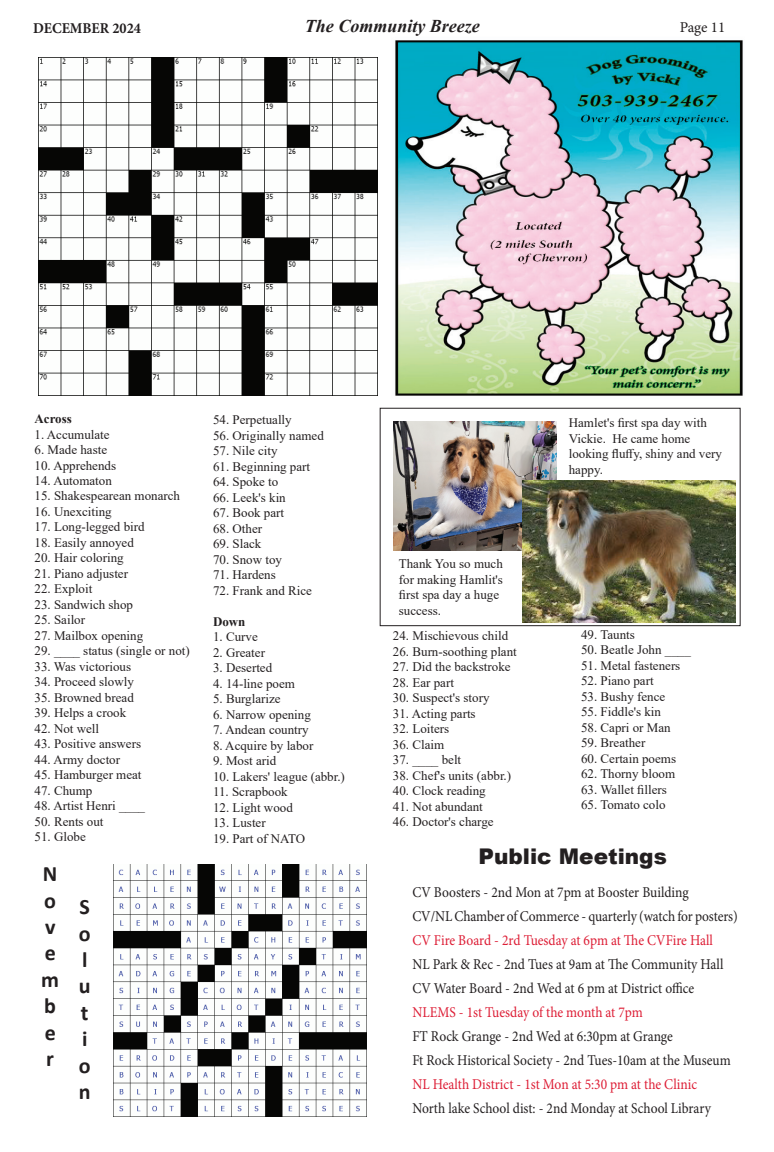
<style>
.page{position:relative;width:774px;height:1152px;background:#fff}
.page>*{position:absolute;margin:0;border:0;box-sizing:border-box;transform-origin:0 0}
.t1{font:700 22px/26.4px "Calibri";color:#231f20}
.t2{font:900 21.6px "Arial";color:#231f20}
.t3{font:italic 700 18px "Times New Roman";color:#231f20}
.t4{font:15px/24px "Minion Pro";letter-spacing:-.005em;color:#231f20;scale:.9 1}
.t5{font:15px "Minion Pro";color:#dd1d35;scale:.9 1}
.t6{font:700 15px "Minion Pro";color:#231f20;scale:.95 1}
.t7{font:15px "Minion Pro";letter-spacing:-.005em;color:#231f20}
.t8{font:13px/15.5px "Times New Roman";color:#231f20}
.t9{font:700 13px "Times New Roman";color:#231f20}
</style>
<div class="page">
<img style="left:395px;top:40px;width:348px;height:356px">
<img style="left:114px;top:865px;width:252px;height:251px">
<img style="left:39px;top:58px;width:338px;height:338px">
<img style="left:393px;top:421px;width:163px;height:130px">
<img style="left:523px;top:481px;width:213px;height:141px">
<div style="left:380px;top:408px;width:361px;height:218px;border:1px solid #231f20"></div>
<p class="t6" style="left:33px;top:18px;width:115px">DECEMBER 2024</p>
<h3 class="t3" style="left:305px;top:13px;width:177px">The Community Breeze</h3>
<p class="t7" style="left:680px;top:17px;width:47px">Page 11</p>
<p class="t9" style="left:35px;top:409px;width:39px">Across</p>
<p class="t8" style="left:35px;top:426px;width:77px">1. Accumulate</p>
<p class="t8" style="left:35px;top:441px;width:74px">6. Made haste</p>
<p class="t8" style="left:35px;top:457px;width:83px">10. Apprehends</p>
<p class="t8" style="left:35px;top:472px;width:79px">14. Automaton</p>
<p class="t8" style="left:35px;top:488px;width:147px">15. Shakespearean monarch</p>
<p class="t8" style="left:35px;top:503px;width:79px">16. Unexciting</p>
<p class="t8" style="left:35px;top:519px;width:112px">17. Long-legged bird</p>
<p class="t8" style="left:35px;top:534px;width:101px">18. Easily annoyed</p>
<p class="t8" style="left:35px;top:550px;width:91px">20. Hair coloring</p>
<p class="t8" style="left:35px;top:565px;width:95px">21. Piano adjuster</p>
<p class="t8" style="left:35px;top:581px;width:59px">22. Exploit</p>
<p class="t8" style="left:35px;top:596px;width:100px">23. Sandwich shop</p>
<p class="t8" style="left:35px;top:612px;width:52px">25. Sailor</p>
<p class="t8" style="left:35px;top:627px;width:110px">27. Mailbox opening</p>
<p class="t8" style="left:35px;top:643px;width:157px">29. ____ status (single or not)</p>
<p class="t8" style="left:35px;top:658px;width:98px">33. Was victorious</p>
<p class="t8" style="left:35px;top:674px;width:101px">34. Proceed slowly</p>
<p class="t8" style="left:35px;top:689px;width:101px">35. Browned bread</p>
<p class="t8" style="left:35px;top:705px;width:93px">39. Helps a crook</p>
<p class="t8" style="left:35px;top:720px;width:66px">42. Not well</p>
<p class="t8" style="left:35px;top:736px;width:108px">43. Positive answers</p>
<p class="t8" style="left:35px;top:751px;width:87px">44. Army doctor</p>
<p class="t8" style="left:35px;top:767px;width:108px">45. Hamburger meat</p>
<p class="t8" style="left:35px;top:782px;width:59px">47. Chump</p>
<p class="t8" style="left:35px;top:798px;width:112px">48. Artist Henri ____</p>
<p class="t8" style="left:35px;top:813px;width:70px">50. Rents out</p>
<p class="t8" style="left:35px;top:829px;width:53px">51. Globe</p>
<h1 class="t1" style="left:41px;top:860px;width:19px">N o v e m b e r</h1>
<h1 class="t1" style="left:79px;top:893px;width:13px">S o l u t i o n</h1>
<p class="t8" style="left:213px;top:412px;width:80px">54. Perpetually</p>
<p class="t8" style="left:213px;top:427px;width:112px">56. Originally named</p>
<p class="t8" style="left:213px;top:443px;width:66px">57. Nile city</p>
<p class="t8" style="left:213px;top:458px;width:99px">61. Beginning part</p>
<p class="t8" style="left:213px;top:474px;width:67px">64. Spoke to</p>
<p class="t8" style="left:213px;top:489px;width:74px">66. Leek's kin</p>
<p class="t8" style="left:213px;top:505px;width:73px">67. Book part</p>
<p class="t8" style="left:213px;top:520px;width:51px">68. Other</p>
<p class="t8" style="left:213px;top:536px;width:50px">69. Slack</p>
<p class="t8" style="left:213px;top:551px;width:70px">70. Snow toy</p>
<p class="t8" style="left:213px;top:567px;width:64px">71. Hardens</p>
<p class="t8" style="left:213px;top:582px;width:100px">72. Frank and Rice</p>
<p class="t9" style="left:213px;top:612px;width:34px">Down</p>
<p class="t8" style="left:213px;top:629px;width:46px">1. Curve</p>
<p class="t8" style="left:213px;top:644px;width:53px">2. Greater</p>
<p class="t8" style="left:213px;top:660px;width:61px">3. Deserted</p>
<p class="t8" style="left:213px;top:675px;width:83px">4. 14-line poem</p>
<p class="t8" style="left:213px;top:691px;width:69px">5. Burglarize</p>
<p class="t8" style="left:213px;top:706px;width:99px">6. Narrow opening</p>
<p class="t8" style="left:213px;top:722px;width:97px">7. Andean country</p>
<p class="t8" style="left:213px;top:737px;width:102px">8. Acquire by labor</p>
<p class="t8" style="left:213px;top:753px;width:65px">9. Most arid</p>
<p class="t8" style="left:213px;top:768px;width:133px">10. Lakers' league (abbr.)</p>
<p class="t8" style="left:213px;top:784px;width:76px">11. Scrapbook</p>
<p class="t8" style="left:213px;top:799px;width:81px">12. Light wood</p>
<p class="t8" style="left:213px;top:815px;width:54px">13. Luster</p>
<p class="t8" style="left:213px;top:830px;width:94px">19. Part of NATO</p>
<p class="t8" style="left:399px;top:556px;width:106px">Thank You so much for making Hamlit's first spa day a huge success.</p>
<p class="t8" style="left:393px;top:628px;width:117px">24. Mischievous child</p>
<p class="t8" style="left:393px;top:643px;width:125px">26. Burn-soothing plant</p>
<p class="t8" style="left:393px;top:659px;width:119px">27. Did the backstroke</p>
<p class="t8" style="left:393px;top:674px;width:63px">28. Ear part</p>
<p class="t8" style="left:393px;top:690px;width:98px">30. Suspect's story</p>
<p class="t8" style="left:393px;top:705px;width:84px">31. Acting parts</p>
<p class="t8" style="left:393px;top:721px;width:58px">32. Loiters</p>
<p class="t8" style="left:393px;top:736px;width:53px">36. Claim</p>
<p class="t8" style="left:393px;top:752px;width:70px">37. ____ belt</p>
<p class="t8" style="left:393px;top:767px;width:120px">38. Chef's units (abbr.)</p>
<p class="t8" style="left:393px;top:783px;width:94px">40. Clock reading</p>
<p class="t8" style="left:393px;top:798px;width:91px">41. Not abundant</p>
<p class="t8" style="left:393px;top:814px;width:102px">46. Doctor's charge</p>
<p class="t8" style="left:569px;top:415px;width:155px">Hamlet's first spa day with<br>Vickie. He came home looking fluffy, shiny and very happy.</p>
<p class="t8" style="left:581px;top:626px;width:55px">49. Taunts</p>
<p class="t8" style="left:581px;top:642px;width:111px">50. Beatle John ____</p>
<p class="t8" style="left:581px;top:657px;width:101px">51. Metal fasteners</p>
<p class="t8" style="left:581px;top:673px;width:74px">52. Piano part</p>
<p class="t8" style="left:581px;top:688px;width:86px">53. Bushy fence</p>
<p class="t8" style="left:581px;top:704px;width:81px">55. Fiddle's kin</p>
<p class="t8" style="left:581px;top:719px;width:91px">58. Capri or Man</p>
<p class="t8" style="left:581px;top:735px;width:66px">59. Breather</p>
<p class="t8" style="left:581px;top:750px;width:96px">60. Certain poems</p>
<p class="t8" style="left:581px;top:766px;width:96px">62. Thorny bloom</p>
<p class="t8" style="left:581px;top:781px;width:87px">63. Wallet fillers</p>
<p class="t8" style="left:581px;top:797px;width:86px">65. Tomato colo</p>
<h2 class="t2" style="left:479px;top:840px;width:190px">Public Meetings</h2>
<p class="t4" style="left:412px;top:880px;width:363px">CV Boosters - 2nd Mon at 7pm at Booster Building<br>CV/NL Chamber of Commerce - quarterly (watch for posters)</p>
<p class="t5" style="left:412px;top:930px;width:335px">CV Fire Board - 2rd Tuesday at 6pm at The CVFire Hall</p>
<p class="t4" style="left:412px;top:952px;width:347px">NL Park &amp; Rec - 2nd Tues at 9am at The Community Hall<br>CV Water Board - 2nd Wed at 6 pm at District office</p>
<p class="t5" style="left:412px;top:1002px;width:258px">NLEMS - 1st Tuesday of the month at 7pm</p>
<p class="t4" style="left:412px;top:1024px;width:355px">FT Rock Grange - 2nd Wed at 6:30pm at Grange<br>Ft Rock Historical Society - 2nd Tues-10am at the Museum</p>
<p class="t5" style="left:412px;top:1074px;width:318px">NL Health District - 1st Mon at 5:30 pm at the Clinic</p>
<p class="t4" style="left:412px;top:1096px;width:333px">North lake School dist: - 2nd Monday at School Library</p>
</div>
